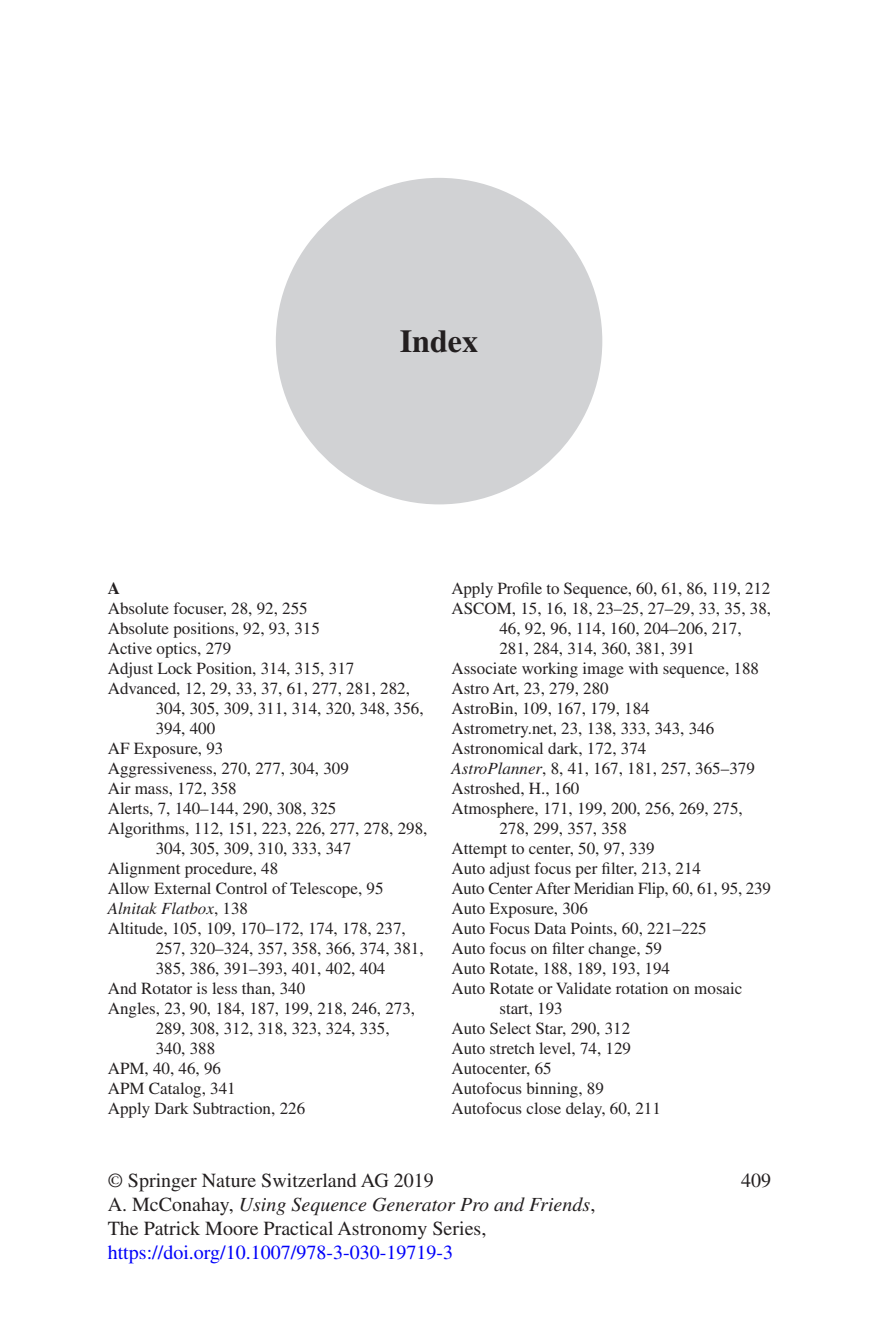
<style>
.page{position:relative;width:879px;height:1333px;background:#fff}
.page>*{position:absolute;margin:0;border:0;box-sizing:border-box;transform-origin:0 0}
.t1{font:700 32px "Tdwlbl Times LT Std";color:#231f20}
.t2{font:20px "Tplvbd Times LT Std";color:#231f20}
.t3{font:italic 20px "Fpwgpr Times LT Std";color:#231f20}
.t4{font:20px "Tplvbd Times LT Std";color:#0000fa}
.t5{font:17px "Tplvbd Times LT Std";color:#231f20}
.t6{font:italic 17px "Fpwgpr Times LT Std";color:#231f20}
.t7{font:700 17px "Tdwlbl Times LT Std";color:#231f20}
.s1{font-family:"Tplvbd Times LT Std";font-style:normal}
.s2{font-family:"Fpwgpr Times LT Std";font-style:italic}
</style>
<div class="page">
<div style="left:276px;top:178px;width:326px;height:326px;background:#d1d2d4;border-radius:50%"></div>
<h1 class="t1" style="left:400px;top:322px;width:80px">Index</h1>
<p class="t7" style="left:108px;top:578px;width:14px">A</p>
<p class="t5" style="left:108px;top:598px;width:201px">Absolute focuser, 28, 92, 255</p>
<p class="t5" style="left:108px;top:618px;width:214px">Absolute positions, 92, 93, 315</p>
<p class="t5" style="left:108px;top:638px;width:125px">Active optics, 279</p>
<p class="t5" style="left:108px;top:658px;width:248px">Adjust Lock Position, 314, 315, 317</p>
<p class="t5" style="left:108px;top:678px;width:304px">Advanced, 12, 29, 33, 37, 61, 277, 281, 282,</p>
<p class="t5" style="left:156px;top:698px;width:269px">304, 305, 309, 311, 314, 320, 348, 356,</p>
<p class="t5" style="left:156px;top:718px;width:61px">394, 400</p>
<p class="t5" style="left:108px;top:738px;width:117px">AF Exposure, 93</p>
<p class="t5" style="left:108px;top:758px;width:243px">Aggressiveness, 270, 277, 304, 309</p>
<p class="t5" style="left:108px;top:778px;width:130px">Air mass, 172, 358</p>
<p class="t5" style="left:108px;top:798px;width:230px">Alerts, 7, 140–144, 290, 308, 325</p>
<p class="t5" style="left:108px;top:818px;width:321px">Algorithms, 112, 151, 223, 226, 277, 278, 298,</p>
<p class="t5" style="left:156px;top:838px;width:197px">304, 305, 309, 310, 333, 347</p>
<p class="t5" style="left:108px;top:858px;width:172px">Alignment procedure, 48</p>
<p class="t5" style="left:108px;top:878px;width:277px">Allow External Control of Telescope, 95</p>
<p class="t6" style="left:108px;top:899px;width:142px">Alnitak Flatbox<span class="s1">, 138</span></p>
<p class="t5" style="left:108px;top:918px;width:299px">Altitude, 105, 109, 170–172, 174, 178, 237,</p>
<p class="t5" style="left:156px;top:938px;width:269px">257, 320–324, 357, 358, 366, 374, 381,</p>
<p class="t5" style="left:156px;top:958px;width:231px">385, 386, 391–393, 401, 402, 404</p>
<p class="t5" style="left:108px;top:978px;width:199px">And Rotator is less than, 340</p>
<p class="t5" style="left:108px;top:998px;width:309px">Angles, 23, 90, 184, 187, 199, 218, 246, 273,</p>
<p class="t5" style="left:156px;top:1018px;width:235px">289, 308, 312, 318, 323, 324, 335,</p>
<p class="t5" style="left:156px;top:1038px;width:61px">340, 388</p>
<p class="t5" style="left:108px;top:1058px;width:115px">APM, 40, 46, 96</p>
<p class="t5" style="left:108px;top:1078px;width:129px">APM Catalog, 341</p>
<p class="t5" style="left:108px;top:1098px;width:199px">Apply Dark Subtraction, 226</p>
<p class="t5" style="left:451px;top:578px;width:320px">Apply Profile to Sequence, 60, 61, 86, 119, 212</p>
<p class="t5" style="left:451px;top:598px;width:321px">ASCOM, 15, 16, 18, 23–25, 27–29, 33, 35, 38,</p>
<p class="t5" style="left:499px;top:618px;width:244px">46, 92, 96, 114, 160, 204–206, 217,</p>
<p class="t5" style="left:499px;top:638px;width:197px">281, 284, 314, 360, 381, 391</p>
<p class="t5" style="left:451px;top:658px;width:309px">Associate working image with sequence, 188</p>
<p class="t5" style="left:451px;top:678px;width:159px">Astro Art, 23, 279, 280</p>
<p class="t5" style="left:451px;top:698px;width:200px">AstroBin, 109, 167, 179, 184</p>
<p class="t5" style="left:451px;top:718px;width:264px">Astrometry.net, 23, 138, 333, 343, 346</p>
<p class="t5" style="left:451px;top:738px;width:197px">Astronomical dark, 172, 374</p>
<p class="t5" style="left:451px;top:758px;width:305px"><span class="s2">AstroPlanner</span>, 8, 41, 167, 181, 257, 365–379</p>
<p class="t5" style="left:451px;top:778px;width:129px">Astroshed, H., 160</p>
<p class="t5" style="left:451px;top:798px;width:293px">Atmosphere, 171, 199, 200, 256, 269, 275,</p>
<p class="t5" style="left:499px;top:818px;width:129px">278, 299, 357, 358</p>
<p class="t5" style="left:451px;top:838px;width:205px">Attempt to center, 50, 97, 339</p>
<p class="t5" style="left:451px;top:858px;width:251px">Auto adjust focus per filter, 213, 214</p>
<p class="t5" style="left:451px;top:878px;width:321px">Auto Center After Meridian Flip, 60, 61, 95, 239</p>
<p class="t5" style="left:451px;top:898px;width:138px">Auto Exposure, 306</p>
<p class="t5" style="left:451px;top:918px;width:257px">Auto Focus Data Points, 60, 221–225</p>
<p class="t5" style="left:451px;top:938px;width:212px">Auto focus on filter change, 59</p>
<p class="t5" style="left:451px;top:958px;width:220px">Auto Rotate, 188, 189, 193, 194</p>
<p class="t5" style="left:451px;top:978px;width:292px">Auto Rotate or Validate rotation on mosaic</p>
<p class="t5" style="left:499px;top:998px;width:65px">start, 193</p>
<p class="t5" style="left:451px;top:1018px;width:180px">Auto Select Star, 290, 312</p>
<p class="t5" style="left:451px;top:1038px;width:181px">Auto stretch level, 74, 129</p>
<p class="t5" style="left:451px;top:1058px;width:102px">Autocenter, 65</p>
<p class="t5" style="left:451px;top:1078px;width:154px">Autofocus binning, 89</p>
<p class="t5" style="left:451px;top:1098px;width:211px">Autofocus close delay, 60, 211</p>
<p class="t2" style="left:108px;top:1169px;width:328px">© Springer Nature Switzerland AG 2019</p>
<p class="t2" style="left:741px;top:1169px;width:31px">409</p>
<p class="t3" style="left:108px;top:1193px;width:489px"><span class="s1">A. McConahay,</span> Using Sequence Generator Pro and Friends<span class="s1">,</span></p>
<p class="t2" style="left:108px;top:1217px;width:380px">The Patrick Moore Practical Astronomy Series,</p>
<p class="t4" style="left:108px;top:1241px;width:347px">https://doi.org/10.1007/978-3-030-19719-3</p>
</div>
